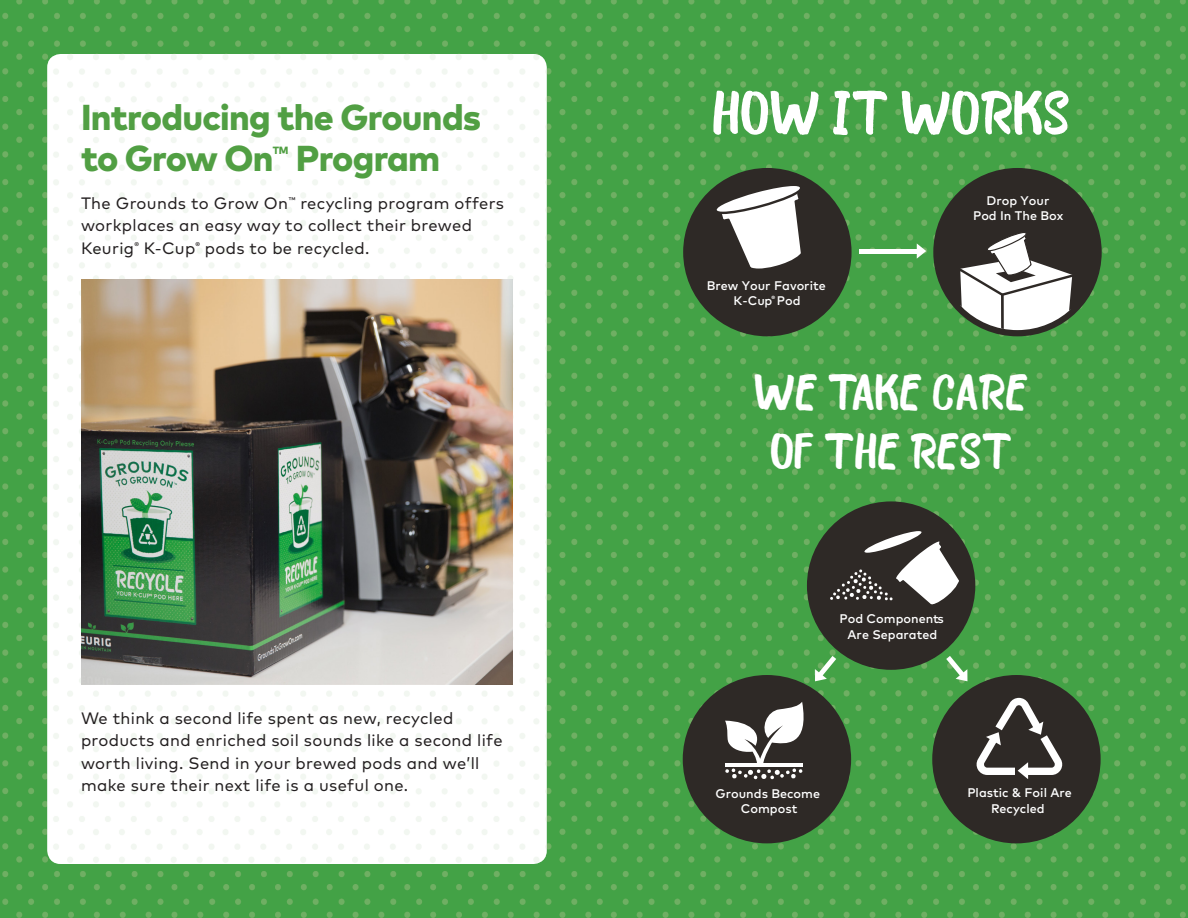
<style>
.page{position:relative;width:1188px;height:918px;background:#fff}
.page>*{position:absolute;margin:0;border:0;box-sizing:border-box;transform-origin:0 0}
.t1{font:60px "Bosk";color:#fff}
.t2{font:49.05px/58.8px "Bosk";color:#fff;text-align:center}
.t3{font:800 36px/40.5px "Mark Pro";letter-spacing:-.02em;color:#519f43}
.t4{font:16.5px/22.5px "Mark Pro";letter-spacing:.02em;color:#231f20}
.t5{font:500 12.6px/15px "Mark OT";color:#fff;text-align:center}
.t6{font:800 10.5px "Mark Pro";color:#519f43}
</style>
<div class="page">
<img style="left:0;top:0;width:1188px;height:918px">
<div style="left:683px;top:168px;width:169px;height:168px;background:#2e2926;border-radius:50%"></div>
<svg style="left:714px;top:184px;width:87px;height:85px"></svg>
<div style="left:933px;top:168px;width:169px;height:168px;background:#2e2926;border-radius:50%"></div>
<svg style="left:958px;top:233px;width:117px;height:97px"></svg>
<svg style="left:917px;top:243px;width:9px;height:16px"></svg>
<div style="left:859px;top:249px;width:59px;height:5px;background:#fff"></div>
<div style="left:932px;top:675px;width:169px;height:168px;background:#2e2926;border-radius:50%"></div>
<svg style="left:976px;top:698px;width:87px;height:81px"></svg>
<div style="left:807px;top:501px;width:168px;height:169px;background:#2e2926;border-radius:50%"></div>
<svg style="left:830px;top:529px;width:131px;height:76px"></svg>
<div style="left:683px;top:675px;width:168px;height:168px;background:#2e2926;border-radius:50%"></div>
<svg style="left:725px;top:702px;width:79px;height:77px"></svg>
<hr style="left:725px;top:763px;width:77px;height:3px;background:#fff">
<svg style="left:815px;top:656px;width:21px;height:25px"></svg>
<svg style="left:946px;top:656px;width:21px;height:25px"></svg>
<img style="left:47px;top:54px;width:500px;height:810px">
<img style="left:81px;top:279px;width:432px;height:405px">
<p class="t3" style="left:81px;top:94px;width:402px">Introducing the Grounds to Grow On</p>
<p class="t6" style="left:273px;top:142px;width:17px">TM</p>
<p class="t3" style="left:296px;top:135px;width:146px">Program</p>
<p class="t4" style="left:81px;top:191px;width:425px">The Grounds to Grow On<sup>™</sup> recycling program offers workplaces an easy way to collect their brewed<br>Keurig<sup>®</sup> K-Cup<sup>®</sup> pods to be recycled.</p>
<p class="t4" style="left:81px;top:706px;width:423px">We think a second life spent as new, recycled products and enriched soil sounds like a second life worth living. Send in your brewed pods and we’ll make sure their next life is a useful one.</p>
<p class="t1" style="left:712px;top:75px;width:359px">HOW IT WORKS</p>
<p class="t5" style="left:707px;top:278px;width:120px">Brew Your Favorite<br>K-Cup<sup>®</sup> Pod</p>
<p class="t5" style="left:973px;top:192px;width:92px">Drop Your<br>Pod In The Box</p>
<p class="t2" style="left:754px;top:364px;width:276px">WE TAKE CARE<br>OF THE REST</p>
<p class="t5" style="left:840px;top:611px;width:106px">Pod Components<br>Are Separated</p>
<p class="t5" style="left:716px;top:785px;width:106px">Grounds Become<br>Compost</p>
<p class="t5" style="left:967px;top:785px;width:106px">Plastic &amp; Foil Are<br>Recycled</p>
</div>
